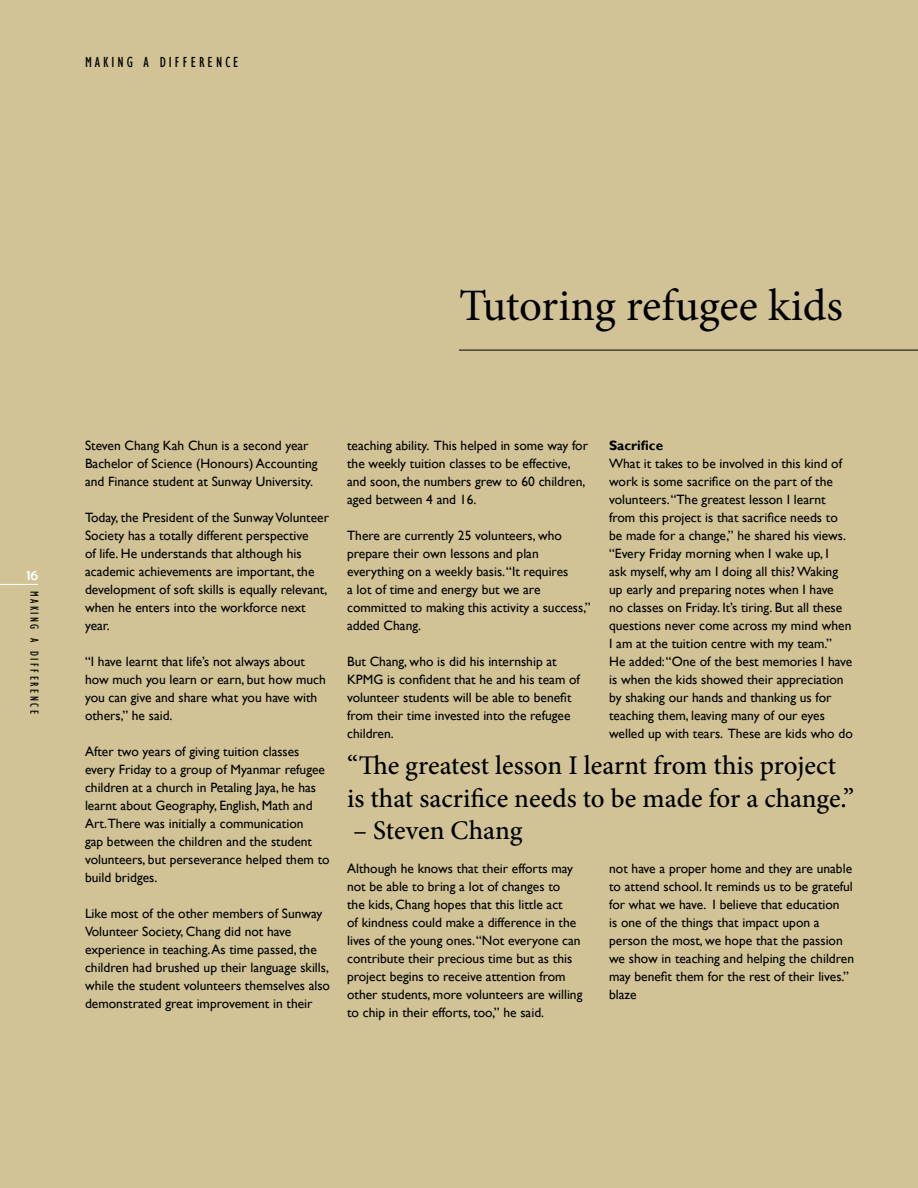
<style>
.page{position:relative;width:918px;height:1188px;background:#d1c396}
.page>*{position:absolute;margin:0;border:0;box-sizing:border-box;transform-origin:0 0}
.t1{font:45px "Minion Pro";color:#000}
.t2{font:500 27px/32.4px "Minion Pro";color:#000}
.t3{font:condensed 15px "Gill Sans";letter-spacing:.2em;color:#000}
.t4{font:15px "Berlin Sans FB";color:#fff}
.t5{font:13.5px/18px "Gill Sans";color:#000}
.t6{font:700 13.5px "Gill Sans";color:#000}
.t7{font:condensed 12px "Gill Sans";letter-spacing:.2em;color:#000}
</style>
<div class="page">
<hr style="left:0;top:584px;width:38px;height:1px;background:#fff">
<hr style="left:459px;top:350px;width:459px;height:1px;background:#000">
<p class="t3" style="left:85px;top:53px;width:155px">MAKING A DIFFERENCE</p>
<p class="t4" style="left:26px;top:566px;width:13px">16</p>
<p class="t7" style="left:42px;top:591px;width:124px;rotate:90deg">MAKING A DIFFERENCE</p>
<h1 class="t1" style="left:459px;top:275px;width:385px">Tutoring refugee kids</h1>
<p class="t5" style="left:85px;top:437px;width:234px">Steven Chang Kah Chun is a second year<br>Bachelor of Science (Honours) Accounting and Finance student at Sunway University.</p>
<p class="t5" style="left:85px;top:509px;width:246px">Today, the President of the Sunway Volunteer Society has a totally different perspective<br>of life. He understands that although his academic achievements are important, the development of soft skills is equally relevant, when he enters into the workforce next year.</p>
<p class="t5" style="left:85px;top:653px;width:242px">“I have learnt that life’s not always about how much you learn or earn, but how much you can give and share what you have with others,” he said.</p>
<p class="t5" style="left:85px;top:743px;width:246px">After two years of giving tuition classes every Friday to a group of Myanmar refugee children at a church in Petaling Jaya, he has learnt about Geography, English, Math and Art.There was initially a communication<br>gap between the children and the student volunteers, but perseverance helped them to build bridges.</p>
<p class="t5" style="left:85px;top:905px;width:247px">Like most of the other members of Sunway Volunteer Society, Chang did not have experience in teaching. As time passed, the children had brushed up their language skills, while the student volunteers themselves also demonstrated great improvement in their</p>
<p class="t5" style="left:347px;top:437px;width:242px">teaching ability. This helped in some way for the weekly tuition classes to be effective, and soon, the numbers grew to 60 children, aged between 4 and 16.</p>
<p class="t5" style="left:347px;top:527px;width:245px">There are currently 25 volunteers, who prepare their own lessons and plan everything on a weekly basis. “It requires<br>a lot of time and energy but we are committed to making this activity a success,” added Chang.</p>
<p class="t5" style="left:347px;top:653px;width:234px">But Chang, who is did his internship at KPMG is confident that he and his team of volunteer students will be able to benefit from their time invested into the refugee children.</p>
<p class="t6" style="left:609px;top:437px;width:55px">Sacrifice</p>
<p class="t5" style="left:609px;top:455px;width:245px">What it takes to be involved in this kind of work is some sacrifice on the part of the volunteers. “The greatest lesson I learnt from this project is that sacrifice needs to be made for a change,” he shared his views. “Every Friday morning when I wake up, I<br>ask myself, why am I doing all this? Waking up early and preparing notes when I have<br>no classes on Friday. It’s tiring. But all these questions never come across my mind when I am at the tuition centre with my team.”<br>He added: “One of the best memories I have is when the kids showed their appreciation by shaking our hands and thanking us for teaching them, leaving many of our eyes welled up with tears. These are kids who do</p>
<h2 class="t2" style="left:347px;top:750px;width:509px">“The greatest lesson I learnt from this project is that sacrifice needs to be made for a change.”</h2>
<h2 class="t2" style="left:353px;top:814px;width:171px">– Steven Chang</h2>
<p class="t5" style="left:347px;top:860px;width:237px">Although he knows that their efforts may not be able to bring a lot of changes to<br>the kids, Chang hopes that this little act<br>of kindness could make a difference in the lives of the young ones. “Not everyone can contribute their precious time but as this project begins to receive attention from other students, more volunteers are willing to chip in their efforts, too,” he said.</p>
<p class="t5" style="left:609px;top:860px;width:246px">not have a proper home and they are unable to attend school. It reminds us to be grateful for what we have. I believe that education<br>is one of the things that impact upon a person the most, we hope that the passion we show in teaching and helping the children may benefit them for the rest of their lives.” blaze</p>
</div>
